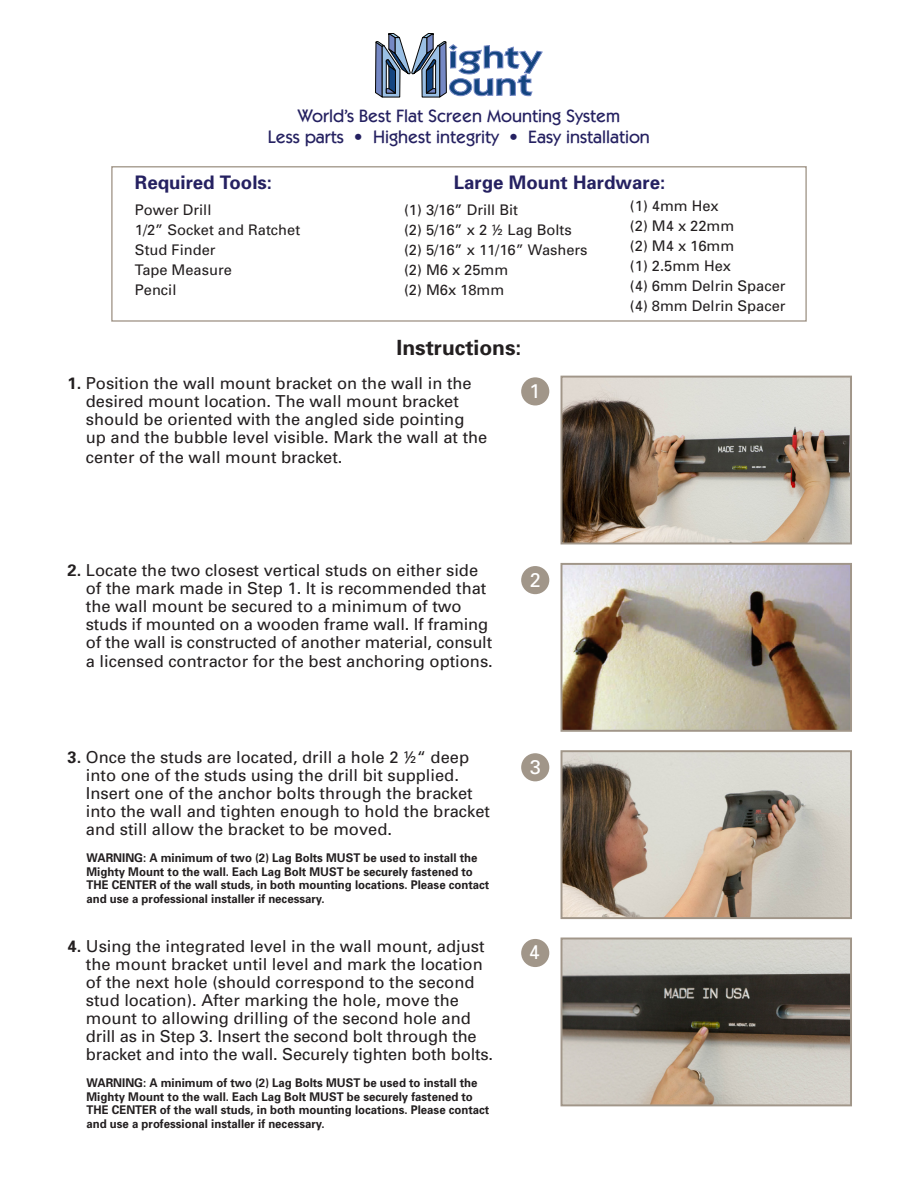
<style>
.page{position:relative;width:918px;height:1188px;background:#fff}
.page>*{position:absolute;margin:0;border:0;box-sizing:border-box;transform-origin:0 0}
.t1{font:700 21px "Univers";color:#231f20}
.t2{font:19.8px "Univers";color:#fff}
.t3{font:700 18.6px "Univers";color:#252161}
.t4{font:500 18px/21px "Itc Kabel";color:#252161;text-align:center}
.t5{font:16.5px/18px "Univers";color:#231f20}
.t6{font:14.7px/20px "Univers";color:#231f20}
.t7{font:700 12px/13.5px "Univers";color:#231f20;scale:.95 1}
.s1{font-weight:700}
</style>
<div class="page">
<img style="left:564px;top:379px;width:285px;height:162px">
<div style="left:561px;top:376px;width:291px;height:168px;border:2px solid #a19689"></div>
<img style="left:564px;top:566px;width:285px;height:163px">
<div style="left:561px;top:563px;width:291px;height:169px;border:2px solid #a19689"></div>
<img style="left:564px;top:753px;width:285px;height:163px">
<div style="left:561px;top:750px;width:291px;height:169px;border:2px solid #a19689"></div>
<img style="left:564px;top:941px;width:285px;height:162px">
<div style="left:561px;top:938px;width:291px;height:168px;border:2px solid #a19689"></div>
<div style="left:111px;top:166px;width:696px;height:156px;border:1px solid #a19689"></div>
<svg style="left:375px;top:33px;width:168px;height:64px"></svg>
<div style="left:521px;top:377px;width:28px;height:28px;background:#a19689;border-radius:50%"></div>
<div style="left:521px;top:566px;width:28px;height:28px;background:#a19689;border-radius:50%"></div>
<div style="left:521px;top:753px;width:28px;height:28px;background:#a19689;border-radius:50%"></div>
<div style="left:521px;top:939px;width:28px;height:28px;background:#a19689;border-radius:50%"></div>
<p class="t4" style="left:268px;top:105px;width:384px">World’s Best Flat Screen Mounting System<br>Less parts • Highest integrity • Easy installation</p>
<p class="t3" style="left:135px;top:170px;width:139px">Required Tools:</p>
<p class="t3" style="left:454px;top:170px;width:213px">Large Mount Hardware:</p>
<p class="t6" style="left:135px;top:199px;width:78px">Power Drill</p>
<p class="t6" style="left:404px;top:199px;width:116px">(1) 3/16” Drill Bit</p>
<p class="t6" style="left:135px;top:219px;width:167px">1/2” Socket and Ratchet</p>
<p class="t6" style="left:404px;top:219px;width:169px">(2) 5/16” x 2 ½ Lag Bolts</p>
<p class="t6" style="left:135px;top:239px;width:82px">Stud Finder</p>
<p class="t6" style="left:404px;top:239px;width:185px">(2) 5/16” x 11/16” Washers</p>
<p class="t6" style="left:135px;top:259px;width:99px">Tape Measure</p>
<p class="t6" style="left:404px;top:259px;width:106px">(2) M6 x 25mm</p>
<p class="t6" style="left:135px;top:279px;width:43px">Pencil</p>
<p class="t6" style="left:404px;top:279px;width:102px">(2) M6x 18mm</p>
<p class="t6" style="left:630px;top:196px;width:157px">(1) 4mm Hex<br>(2) M4 x 22mm<br>(2) M4 x 16mm<br>(1) 2.5mm Hex<br>(4) 6mm Delrin Spacer (4) 8mm Delrin Spacer</p>
<p class="t1" style="left:397px;top:334px;width:126px">Instructions:</p>
<p class="t5" style="left:86px;top:374px;width:403px;text-indent:-18px"><span class="s1">1.</span> Position the wall mount bracket on the wall in the desired mount location. The wall mount bracket should be oriented with the angled side pointing up and the bubble level visible. Mark the wall at the</p>
<p class="t5" style="left:86px;top:448px;width:258px">center of the wall mount bracket.</p>
<p class="t2" style="left:529px;top:379px;width:13px">1</p>
<p class="t5" style="left:86px;top:561px;width:408px;text-indent:-18px"><span class="s1">2.</span> Locate the two closest vertical studs on either side of the mark made in Step 1. It is recommended that the wall mount be secured to a minimum of two studs if mounted on a wooden frame wall. If framing of the wall is constructed of another material, consult</p>
<p class="t5" style="left:86px;top:652px;width:409px">a licensed contractor for the best anchoring options.</p>
<p class="t5" style="left:86px;top:748px;width:406px;text-indent:-18px"><span class="s1">3.</span> Once the studs are located, drill a hole 2 ½“ deep into one of the studs using the drill bit supplied.<br>Insert one of the anchor bolts through the bracket into the wall and tighten enough to hold the bracket and still allow the bracket to be moved.</p>
<p class="t7" style="left:87px;top:851px;width:426px">WARNING: A minimum of two (2) Lag Bolts MUST be used to install the Mighty Mount to the wall. Each Lag Bolt MUST be securely fastened to THE CENTER of the wall studs, in both mounting locations. Please contact and use a professional installer if necessary.</p>
<p class="t5" style="left:86px;top:937px;width:409px;text-indent:-18px"><span class="s1">4.</span> Using the integrated level in the wall mount, adjust the mount bracket until level and mark the location of the next hole (should correspond to the second stud location). After marking the hole, move the mount to allowing drilling of the second hole and drill as in Step 3. Insert the second bolt through the bracket and into the wall. Securely tighten both bolts.</p>
<p class="t7" style="left:87px;top:1076px;width:426px">WARNING: A minimum of two (2) Lag Bolts MUST be used to install the Mighty Mount to the wall. Each Lag Bolt MUST be securely fastened to THE CENTER of the wall studs, in both mounting locations. Please contact and use a professional installer if necessary.</p>
<p class="t2" style="left:530px;top:567px;width:13px">2</p>
<p class="t2" style="left:530px;top:754px;width:13px">3</p>
<p class="t2" style="left:529px;top:940px;width:13px">4</p>
</div>
